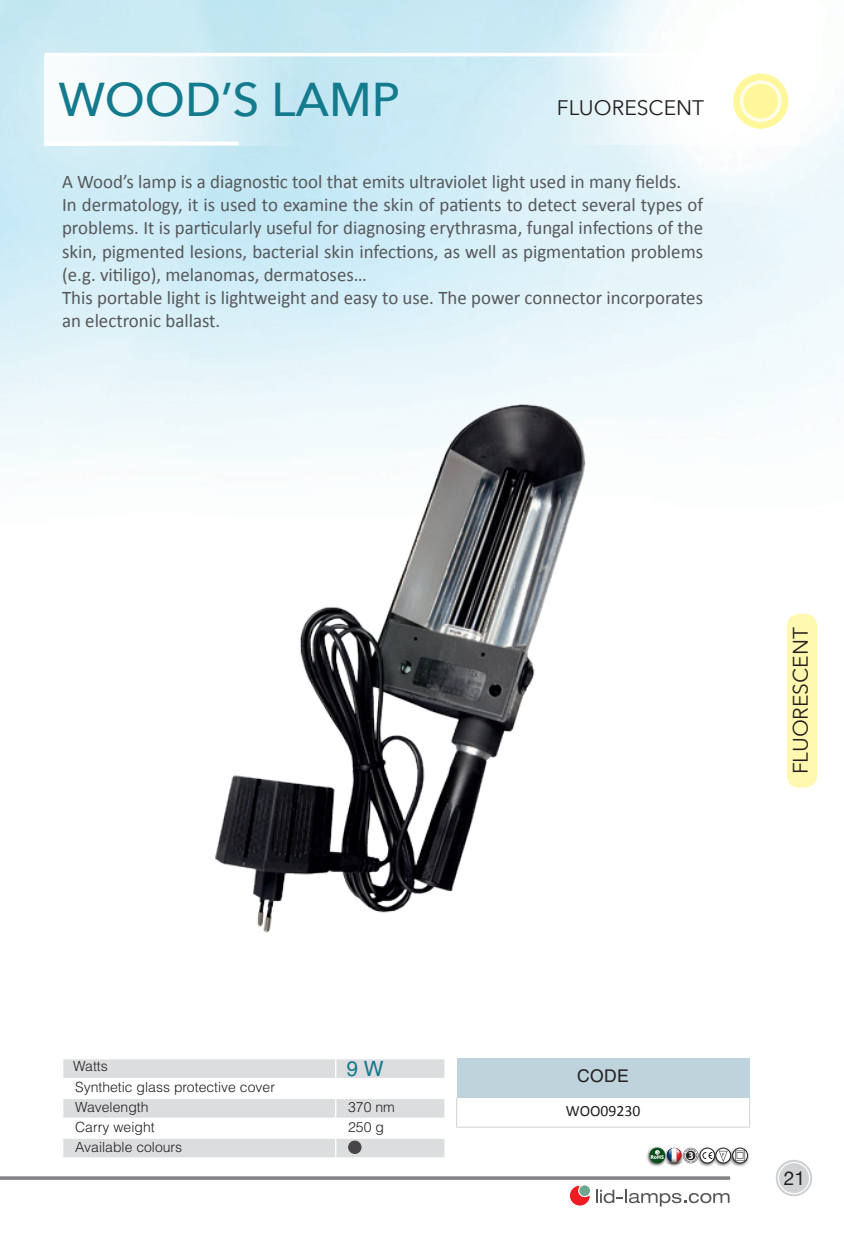
<style>
.page{position:relative;width:844px;height:1241px;background:#fff}
.page>*{position:absolute;margin:0;border:0;box-sizing:border-box;transform-origin:0 0}
.t1{font:500 47.25px "Avenir Next";color:#137b8d}
.t2{font:21px "Avenir Next";color:#231f20}
.t3{font:21px "Helvetica";color:#137b8d}
.t4{font:19.25px/23.1px "Calibri";color:#57585a}
.t5{font:19.25px "Helvetica Neue";color:#231f20}
.t6{font:17.5px "Helvetica";color:#231f20}
.t7{font:15.75px "Calibri";color:#231f20}
.t8{font:300 14px/19.8px "Helvetica";color:#231f20}
</style>
<div class="page">
<hr style="left:0;top:1176px;width:730px;height:3px;background:#808285">
<svg style="left:569px;top:1185px;width:160px;height:20px"></svg>
<div style="left:786px;top:613px;width:30px;height:174px;background:#fff8ae;border-radius:12px"></div>
<div style="left:537px;top:56px;width:262px;height:89px;background:linear-gradient(to right,#def1f7,#fff)"></div>
<svg style="left:731px;top:72px;width:58px;height:58px"></svg>
<div style="left:729px;top:70px;width:62px;height:62px;border:3px solid #fff;border-radius:50%"></div>
<div style="left:741px;top:82px;width:38px;height:38px;background:#fff79a;border-radius:50%"></div>
<div style="left:739px;top:80px;width:42px;height:42px;border:4px solid #fff;border-radius:50%"></div>
<div style="left:45px;top:57px;width:261px;height:89px;background:linear-gradient(to right,#fff,#c5e7f2)"></div>
<hr style="left:45px;top:142px;width:193px;height:3px;background:#fff">
<svg style="left:63px;top:1059px;width:382px;height:98px"></svg>
<hr style="left:335px;top:1117px;width:110px;height:1px;background:#fff">
<div style="left:348px;top:1140px;width:13px;height:13px;background:#484546;border-radius:50%"></div>
<div style="left:348px;top:1140px;width:13px;height:13px;border:1px solid #231f20;border-radius:50%"></div>
<div style="left:456px;top:1057px;width:293px;height:40px;background:#bed3db"></div>
<svg style="left:456px;top:1098px;width:1px;height:28px"></svg>
<svg style="left:749px;top:1097px;width:1px;height:29px"></svg>
<hr style="left:456px;top:1126px;width:293px;height:1px;background:#d1d2d4">
<img style="left:186px;top:384px;width:427px;height:549px">
<div style="left:646px;top:1146px;width:20px;height:20px;background:#231f20;opacity:.75"></div>
<div style="left:663px;top:1145px;width:20px;height:21px;background:#231f20;opacity:.75"></div>
<div style="left:696px;top:1145px;width:20px;height:21px;background:#231f20;opacity:.75"></div>
<div style="left:712px;top:1145px;width:20px;height:21px;background:#231f20;opacity:.75"></div>
<svg style="left:715px;top:1147px;width:15px;height:15px"></svg>
<svg style="left:718px;top:1150px;width:9px;height:10px"></svg>
<div style="left:715px;top:1147px;width:15px;height:15px;border:1px solid #231f20;border-radius:50%"></div>
<div style="left:728px;top:1145px;width:21px;height:21px;background:#231f20;opacity:.75"></div>
<svg style="left:732px;top:1147px;width:15px;height:15px"></svg>
<svg style="left:735px;top:1150px;width:10px;height:10px"></svg>
<div style="left:732px;top:1147px;width:15px;height:15px;border:1px solid #231f20;border-radius:50%"></div>
<svg style="left:650px;top:1146px;width:62px;height:17px"></svg>
<svg style="left:775px;top:1159px;width:37px;height:37px"></svg>
<div style="left:771px;top:1155px;width:44px;height:44px;border:4px solid #fff;border-radius:50%"></div>
<div style="left:777px;top:1161px;width:32px;height:32px;border:1px solid #fff;border-radius:50%"></div>
<h1 class="t1" style="left:59px;top:59px;width:343px">WOOD’S LAMP</h1>
<p class="t2" style="left:556px;top:90px;width:149px">FLUORESCENT</p>
<p class="t4" style="left:62px;top:170px;width:642px">A Wood’s lamp is a diagnostic tool that emits ultraviolet light used in many fields.<br>In dermatology, it is used to examine the skin of patients to detect several types of problems. It is particularly useful for diagnosing erythrasma, fungal infections of the skin, pigmented lesions, bacterial skin infections, as well as pigmentation problems (e.g. vitiligo), melanomas, dermatoses…<br>This portable light is lightweight and easy to use. The power connector incorporates an electronic ballast.</p>
<p class="t8" style="left:73px;top:1055px;width:36px">Watts</p>
<p class="t3" style="left:346px;top:1055px;width:39px">9 W</p>
<p class="t8" style="left:75px;top:1076px;width:201px">Synthetic glass protective cover<br>Wavelength</p>
<p class="t8" style="left:348px;top:1096px;width:48px">370 nm</p>
<p class="t8" style="left:75px;top:1116px;width:81px">Carry weight</p>
<p class="t8" style="left:348px;top:1116px;width:37px">250 g</p>
<p class="t8" style="left:75px;top:1136px;width:109px">Available colours</p>
<p class="t6" style="left:577px;top:1065px;width:53px">CODE</p>
<p class="t7" style="left:565px;top:1100px;width:76px">WOO09230</p>
<p class="t2" style="left:782px;top:774px;width:149px;rotate:-90deg">FLUORESCENT</p>
<p class="t5" style="left:783px;top:1163px;width:23px">21</p>
</div>
